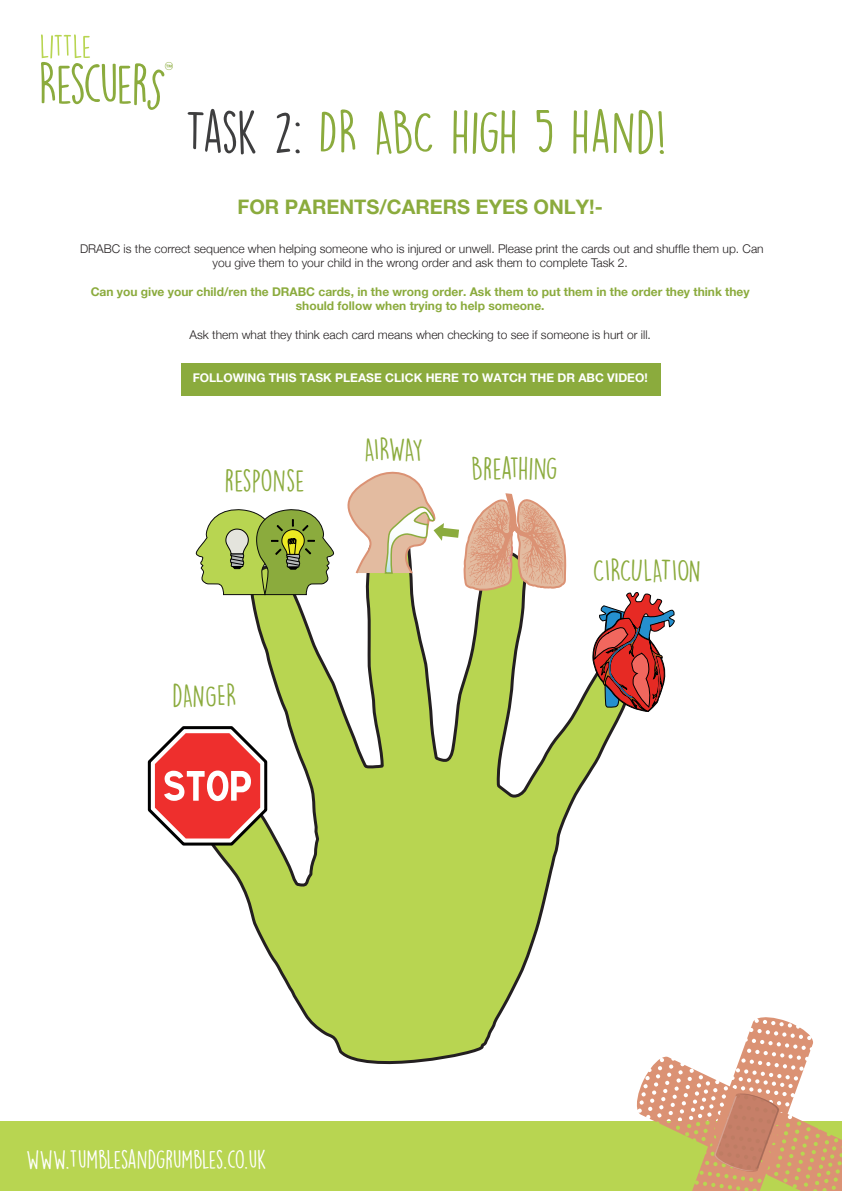
<style>
.page{position:relative;width:842px;height:1191px;background:#fff}
.page>*{position:absolute;margin:0;border:0;box-sizing:border-box;transform-origin:0 0}
.t1{font:52.9px "DK Lemon Yellow Sun";letter-spacing:-.035em;color:#8bab3d}
.t2{font:28.2px "DK Lemon Yellow Sun";color:#8bab3d}
.t3{font:23.4px "DK Lemon Yellow Sun";color:#fff}
.t4{font:700 20px "Helvetica Neue";color:#8bab3d}
.t5{font:300 12px/14.4px "Helvetica Neue";color:#231f20;text-align:center}
.t6{font:700 12px/14.4px "Helvetica Neue";color:#8bab3d;text-align:center}
.t7{font:700 12px "Helvetica Neue";color:#fff}
.s1{color:#3e3e3f}
</style>
<div class="page">
<div style="left:181px;top:363px;width:480px;height:32px;background:#8bab3d"></div>
<svg style="left:195px;top:552px;width:419px;height:513px"></svg>
<div style="left:0;top:1121px;width:842px;height:70px;background:#b8d551"></div>
<svg style="left:41px;top:34px;width:132px;height:76px"></svg>
<svg style="left:637px;top:1017px;width:205px;height:174px"></svg>
<svg style="left:592px;top:591px;width:83px;height:139px"></svg>
<svg style="left:147px;top:724px;width:122px;height:124px"></svg>
<svg style="left:341px;top:471px;width:227px;height:304px"></svg>
<svg style="left:196px;top:509px;width:138px;height:86px"></svg>
<h1 class="t1" style="left:185px;top:100px;width:483px"><span class="s1">TASK 2:</span> DR ABC HIGH 5 HAND!</h1>
<h3 class="t4" style="left:238px;top:195px;width:367px">FOR PARENTS/CARERS EYES ONLY!-</h3>
<p class="t5" style="left:80px;top:240px;width:685px">DRABC is the correct sequence when helping someone who is injured or unwell. Please print the cards out and shuffle them up. Can you give them to your child in the wrong order and ask them to complete Task 2.</p>
<p class="t6" style="left:91px;top:284px;width:660px">Can you give your child/ren the DRABC cards, in the wrong order. Ask them to put them in the order they think they should follow when trying to help someone.</p>
<p class="t5" style="left:189px;top:327px;width:463px">Ask them what they think each card means when checking to see if someone is hurt or ill.</p>
<p class="t7" style="left:193px;top:371px;width:456px">FOLLOWING THIS TASK PLEASE CLICK HERE TO WATCH THE DR ABC VIDEO!</p>
<h2 class="t2" style="left:225px;top:464px;width:81px">RESPONSE</h2>
<h2 class="t2" style="left:172px;top:678px;width:66px">DANGER</h2>
<h2 class="t2" style="left:364px;top:432px;width:60px">AIRWAY</h2>
<h2 class="t2" style="left:471px;top:452px;width:88px">BREATHING</h2>
<h2 class="t2" style="left:593px;top:553px;width:110px">CIRCULATION</h2>
<h3 class="t3" style="left:26px;top:1145px;width:242px">WWW.TUMBLESANDGRUMBLES.CO.UK</h3>
</div>
